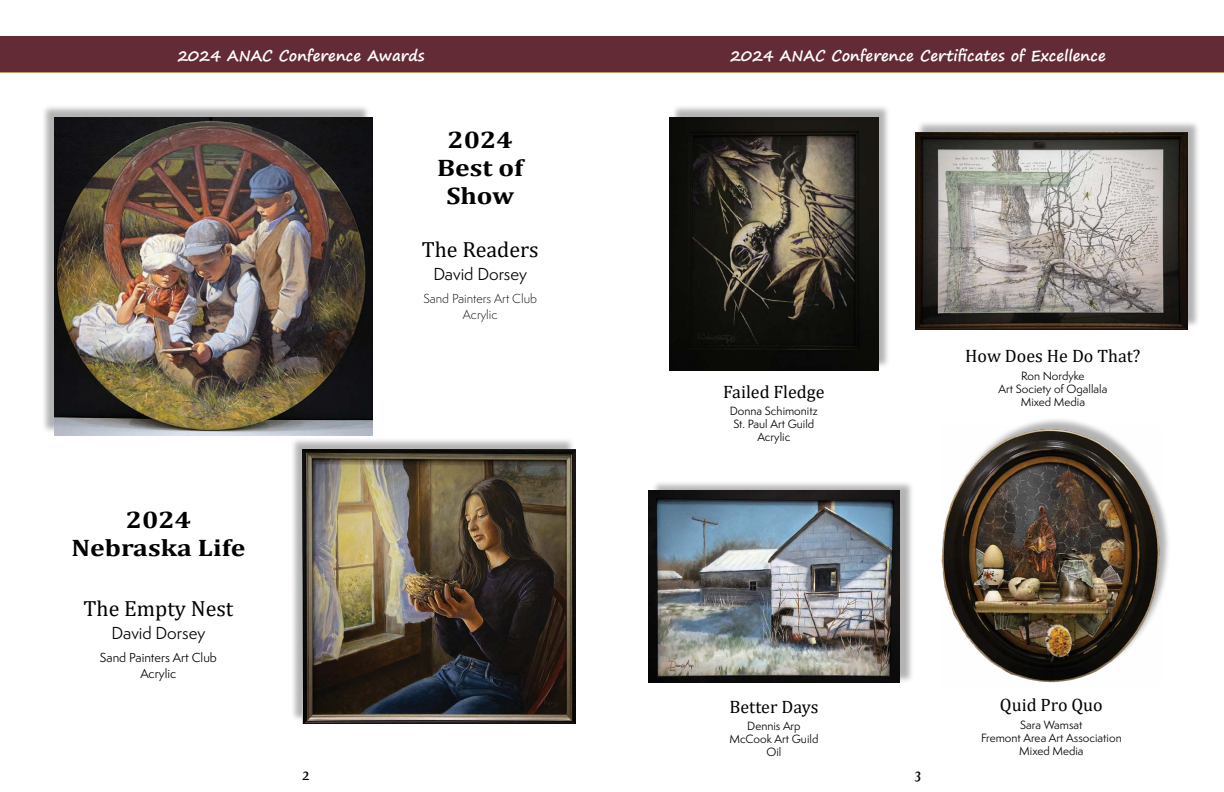
<style>
.page{position:relative;width:1224px;height:792px;background:#fff}
.page>*{position:absolute;margin:0;border:0;box-sizing:border-box;transform-origin:0 0}
.t1{font:700 24px/28px "Cambria";color:#000;text-align:center;scale:1.15 1}
.t2{font:22px "Cambria Math";color:#000101}
.t3{font:18px "Cambria Math";color:#000}
.t4{font:16px "Semplicita Pro";color:#000}
.t5{font:700 15px "Segoe Print";color:#fff}
.t6{font:14px "Fertigo Pro Script";color:#000}
.t7{font:12px/15.6px "Semplicita Pro";color:#000;text-align:center}
.t8{font:300 12px/15.6px "Semplicita Pro";color:#000;text-align:center}
.t9{font:11px/13px "Semplicita Pro";color:#000;text-align:center}
</style>
<div class="page">
<div style="left:0;top:28px;width:1224px;height:46px;background:#000;opacity:.35"></div>
<div style="left:0;top:36px;width:612px;height:36px;background:#632b36"></div>
<div style="left:612px;top:36px;width:612px;height:36px;background:#632b36"></div>
<div style="left:943px;top:417px;width:228px;height:263px;background:#000;opacity:.3"></div>
<img style="left:941px;top:426px;width:221px;height:257px">
<div style="left:651px;top:480px;width:264px;height:203px;background:#000;opacity:.3"></div>
<img style="left:648px;top:490px;width:252px;height:192px">
<div style="left:916px;top:120px;width:285px;height:208px;background:#000;opacity:.3"></div>
<img style="left:915px;top:133px;width:273px;height:196px">
<div style="left:671px;top:104px;width:220px;height:265px;background:#000;opacity:.3"></div>
<img style="left:670px;top:117px;width:208px;height:253px">
<div style="left:290px;top:437px;width:285px;height:285px;background:#000;opacity:.3"></div>
<img style="left:302px;top:449px;width:274px;height:274px">
<div style="left:41px;top:104px;width:330px;height:330px;background:#000;opacity:.3"></div>
<img style="left:54px;top:117px;width:318px;height:318px">
<h3 class="t5" style="left:177px;top:42px;width:249px">2024 ANAC Conference Awards</h3>
<h3 class="t5" style="left:730px;top:42px;width:377px">2024 ANAC Conference Certificates of Excellence</h3>
<h1 class="t1" style="left:71px;top:505px;width:153px">2024<br>Nebraska Life</h1>
<h2 class="t2" style="left:83px;top:596px;width:151px">The Empty Nest</h2>
<h3 class="t4" style="left:112px;top:622px;width:95px">David Dorsey</h3>
<p class="t7" style="left:100px;top:650px;width:118px">Sand Painters Art Club<br>Acrylic</p>
<h1 class="t1" style="left:437px;top:125px;width:76px">2024<br>Best of<br>Show</h1>
<h2 class="t2" style="left:422px;top:237px;width:119px">The Readers</h2>
<h3 class="t4" style="left:433px;top:263px;width:95px">David Dorsey</h3>
<p class="t8" style="left:423px;top:291px;width:115px">Sand Painters Art Club<br>Acrylic</p>
<h3 class="t3" style="left:723px;top:381px;width:103px">Failed Fledge</h3>
<p class="t9" style="left:730px;top:405px;width:89px">Donna Schimonitz<br>St. Paul Art Guild<br>Acrylic</p>
<h3 class="t3" style="left:965px;top:345px;width:177px">How Does He Do That?</h3>
<p class="t9" style="left:998px;top:369px;width:110px">Ron Nordyke<br>Art Society of Ogallala<br>Mixed Media</p>
<h3 class="t3" style="left:730px;top:696px;width:90px">Better Days</h3>
<p class="t9" style="left:730px;top:719px;width:90px">Dennis Arp<br>McCook Art Guild<br>Oil</p>
<p class="t6" style="left:302px;top:767px;width:9px">2</p>
<p class="t6" style="left:915px;top:767px;width:8px">3</p>
<h3 class="t3" style="left:1000px;top:694px;width:104px">Quid Pro Quo</h3>
<p class="t9" style="left:981px;top:718px;width:142px">Sara Wamsat<br>Fremont Area Art Association<br>Mixed Media</p>
</div>
